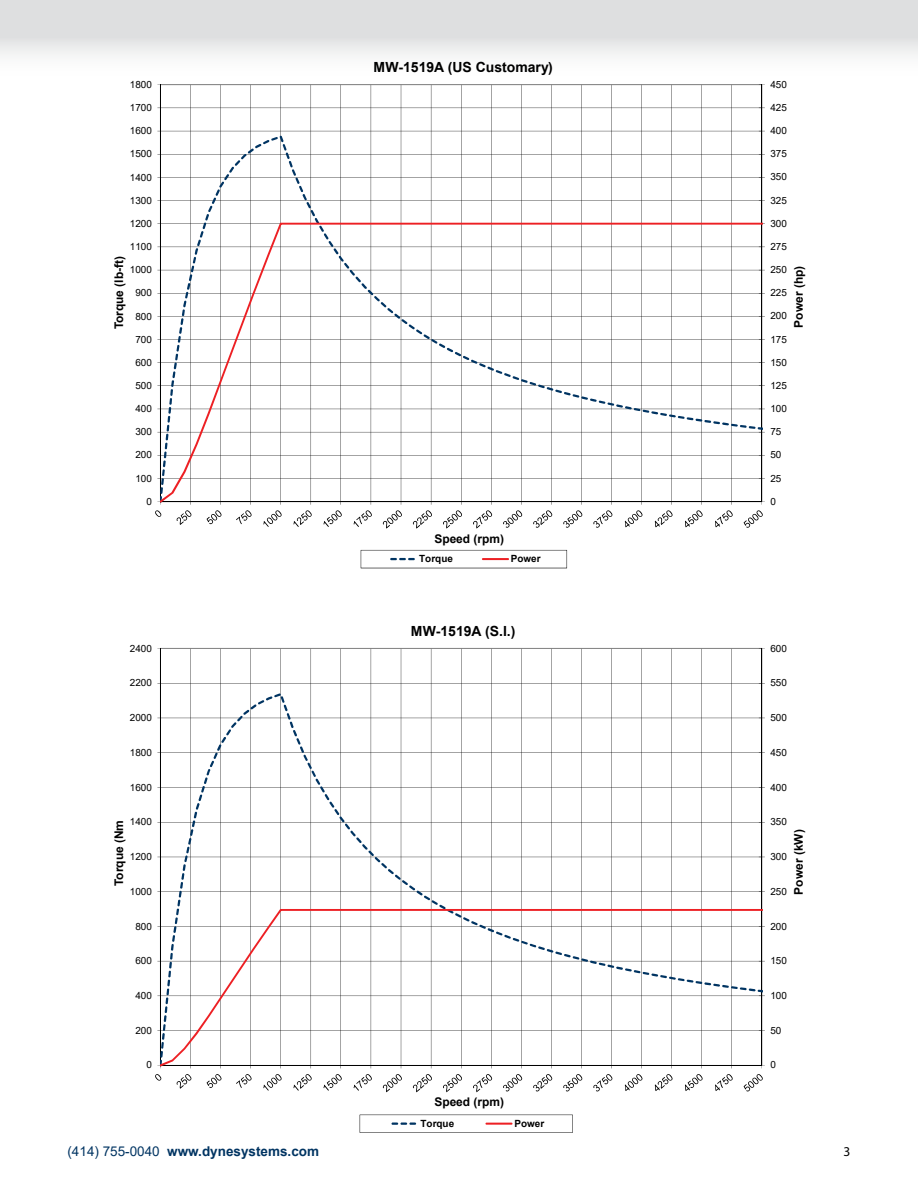
<style>
.page{position:relative;width:918px;height:1188px;background:#fff}
.page>*{position:absolute;margin:0;border:0;box-sizing:border-box;transform-origin:0 0}
.t1{font:700 13.95px "Arial";color:#000}
.t2{font:700 13.5px "Arial";color:#003462}
.t3{font:13.5px "Myriad Pro";color:#000}
.t4{font:700 12px "Arial";color:#000}
.t5{font:9.9px "Arial";color:#000}
.t6{font:700 9.9px "Arial";letter-spacing:.005em;color:#000}
.s1{font-weight:400}
</style>
<div class="page">
<div style="left:0;top:0;width:918px;height:78px;background:linear-gradient(to bottom,#d4d6d7,#fdfefd)"></div>
<svg style="left:160px;top:84px;width:602px;height:52px"></svg>
<hr style="left:762px;top:85px;width:1px;height:417px;background:#000">
<hr style="left:160px;top:85px;width:1px;height:417px;background:#000">
<hr style="left:160px;top:502px;width:602px;height:1px;background:#000">
<svg style="left:161px;top:136px;width:601px;height:87px"></svg>
<svg style="left:160px;top:223px;width:602px;height:279px"></svg>
<svg style="left:155px;top:502px;width:6px;height:15px"></svg>
<svg style="left:177px;top:502px;width:14px;height:23px"></svg>
<svg style="left:207px;top:502px;width:15px;height:22px"></svg>
<svg style="left:236px;top:502px;width:16px;height:22px"></svg>
<svg style="left:263px;top:502px;width:19px;height:25px"></svg>
<svg style="left:293px;top:502px;width:19px;height:25px"></svg>
<svg style="left:323px;top:502px;width:19px;height:25px"></svg>
<svg style="left:354px;top:502px;width:18px;height:25px"></svg>
<svg style="left:383px;top:502px;width:19px;height:27px"></svg>
<svg style="left:413px;top:502px;width:19px;height:27px"></svg>
<svg style="left:443px;top:502px;width:19px;height:27px"></svg>
<svg style="left:473px;top:502px;width:19px;height:27px"></svg>
<svg style="left:503px;top:502px;width:19px;height:26px"></svg>
<svg style="left:533px;top:502px;width:19px;height:26px"></svg>
<svg style="left:563px;top:502px;width:19px;height:26px"></svg>
<svg style="left:593px;top:502px;width:19px;height:26px"></svg>
<svg style="left:625px;top:502px;width:18px;height:25px"></svg>
<svg style="left:655px;top:502px;width:18px;height:25px"></svg>
<svg style="left:685px;top:502px;width:18px;height:25px"></svg>
<svg style="left:715px;top:502px;width:18px;height:25px"></svg>
<svg style="left:744px;top:502px;width:19px;height:26px"></svg>
<svg style="left:361px;top:550px;width:206px;height:18px"></svg>
<hr style="left:482px;top:558px;width:27px;height:2px;background:#ed2024">
<svg style="left:161px;top:648px;width:601px;height:45px"></svg>
<hr style="left:762px;top:648px;width:1px;height:417px;background:#000">
<hr style="left:160px;top:648px;width:1px;height:417px;background:#000">
<svg style="left:161px;top:693px;width:601px;height:216px"></svg>
<svg style="left:160px;top:909px;width:602px;height:157px"></svg>
<svg style="left:155px;top:1074px;width:6px;height:7px"></svg>
<svg style="left:177px;top:1074px;width:14px;height:15px"></svg>
<svg style="left:207px;top:1074px;width:15px;height:14px"></svg>
<svg style="left:236px;top:1074px;width:16px;height:14px"></svg>
<svg style="left:263px;top:1074px;width:19px;height:17px"></svg>
<svg style="left:293px;top:1074px;width:19px;height:17px"></svg>
<svg style="left:323px;top:1074px;width:19px;height:17px"></svg>
<svg style="left:354px;top:1074px;width:18px;height:17px"></svg>
<svg style="left:383px;top:1074px;width:19px;height:18px"></svg>
<svg style="left:413px;top:1074px;width:19px;height:18px"></svg>
<svg style="left:443px;top:1074px;width:19px;height:18px"></svg>
<svg style="left:473px;top:1074px;width:19px;height:18px"></svg>
<svg style="left:503px;top:1074px;width:19px;height:17px"></svg>
<svg style="left:533px;top:1074px;width:19px;height:17px"></svg>
<svg style="left:563px;top:1074px;width:19px;height:17px"></svg>
<svg style="left:593px;top:1074px;width:19px;height:17px"></svg>
<svg style="left:625px;top:1074px;width:18px;height:17px"></svg>
<svg style="left:655px;top:1074px;width:18px;height:17px"></svg>
<svg style="left:685px;top:1074px;width:18px;height:17px"></svg>
<svg style="left:715px;top:1074px;width:18px;height:17px"></svg>
<svg style="left:744px;top:1074px;width:19px;height:17px"></svg>
<svg style="left:360px;top:1115px;width:213px;height:18px"></svg>
<hr style="left:486px;top:1123px;width:26px;height:2px;background:#ed2024">
<p class="t1" style="left:374px;top:58px;width:181px">MW-1519A (US Customary)</p>
<p class="t5" style="left:130px;top:78px;width:24px">1800</p>
<p class="t5" style="left:770px;top:78px;width:18px">450</p>
<p class="t5" style="left:130px;top:101px;width:24px">1700</p>
<p class="t5" style="left:770px;top:101px;width:18px">425</p>
<p class="t5" style="left:130px;top:124px;width:24px">1600</p>
<p class="t5" style="left:770px;top:124px;width:18px">400</p>
<p class="t5" style="left:130px;top:147px;width:24px">1500</p>
<p class="t5" style="left:770px;top:147px;width:18px">375</p>
<p class="t5" style="left:130px;top:170px;width:24px">1400</p>
<p class="t5" style="left:770px;top:170px;width:18px">350</p>
<p class="t5" style="left:130px;top:193px;width:24px">1300</p>
<p class="t5" style="left:770px;top:193px;width:18px">325</p>
<p class="t5" style="left:130px;top:217px;width:24px">1200</p>
<p class="t5" style="left:770px;top:217px;width:18px">300</p>
<p class="t5" style="left:130px;top:240px;width:24px">1100</p>
<p class="t5" style="left:770px;top:240px;width:18px">275</p>
<p class="t4" style="left:110px;top:329px;width:75px;rotate:-90deg">Torque (lb-ft)</p>
<p class="t4" style="left:790px;top:328px;width:63px;rotate:-90deg">Power (hp)</p>
<p class="t5" style="left:770px;top:263px;width:18px">250</p>
<p class="t5" style="left:130px;top:263px;width:24px">1000</p>
<p class="t5" style="left:770px;top:286px;width:18px">225</p>
<p class="t5" style="left:135px;top:286px;width:18px">900</p>
<p class="t5" style="left:770px;top:309px;width:18px">200</p>
<p class="t5" style="left:135px;top:309px;width:18px">800</p>
<p class="t5" style="left:135px;top:332px;width:18px">700</p>
<p class="t5" style="left:770px;top:332px;width:18px">175</p>
<p class="t5" style="left:135px;top:356px;width:18px">600</p>
<p class="t5" style="left:770px;top:356px;width:18px">150</p>
<p class="t5" style="left:135px;top:379px;width:18px">500</p>
<p class="t5" style="left:770px;top:379px;width:18px">125</p>
<p class="t5" style="left:135px;top:402px;width:18px">400</p>
<p class="t5" style="left:770px;top:402px;width:18px">100</p>
<p class="t5" style="left:135px;top:425px;width:18px">300</p>
<p class="t5" style="left:770px;top:425px;width:13px">75</p>
<p class="t5" style="left:135px;top:448px;width:18px">200</p>
<p class="t5" style="left:770px;top:448px;width:13px">50</p>
<p class="t5" style="left:135px;top:471px;width:18px">100</p>
<p class="t5" style="left:770px;top:471px;width:13px">25</p>
<p class="t5" style="left:146px;top:494px;width:7px">0</p>
<p class="t5" style="left:770px;top:494px;width:7px">0</p>
<p class="t4" style="left:434px;top:530px;width:71px">Speed (rpm)</p>
<p class="t6" style="left:419px;top:552px;width:35px">Torque</p>
<p class="t6" style="left:511px;top:552px;width:31px">Power</p>
<p class="t1" style="left:411px;top:621px;width:106px">MW-1519A (S.I.)</p>
<p class="t5" style="left:130px;top:641px;width:24px">2400</p>
<p class="t5" style="left:770px;top:641px;width:18px">600</p>
<p class="t5" style="left:130px;top:676px;width:24px">2200</p>
<p class="t5" style="left:770px;top:676px;width:18px">550</p>
<p class="t5" style="left:130px;top:711px;width:24px">2000</p>
<p class="t5" style="left:770px;top:711px;width:18px">500</p>
<p class="t5" style="left:130px;top:745px;width:24px">1800</p>
<p class="t5" style="left:770px;top:745px;width:18px">450</p>
<p class="t5" style="left:130px;top:780px;width:24px">1600</p>
<p class="t5" style="left:770px;top:780px;width:18px">400</p>
<p class="t5" style="left:130px;top:815px;width:24px">1400</p>
<p class="t4" style="left:110px;top:886px;width:68px;rotate:-90deg">Torque (Nm</p>
<p class="t5" style="left:130px;top:850px;width:24px">1200</p>
<p class="t5" style="left:130px;top:884px;width:24px">1000</p>
<p class="t5" style="left:770px;top:815px;width:18px">350</p>
<p class="t4" style="left:790px;top:895px;width:67px;rotate:-90deg">Power (kW)</p>
<p class="t5" style="left:770px;top:850px;width:18px">300</p>
<p class="t5" style="left:770px;top:884px;width:18px">250</p>
<p class="t5" style="left:135px;top:919px;width:18px">800</p>
<p class="t5" style="left:770px;top:919px;width:18px">200</p>
<p class="t5" style="left:135px;top:954px;width:18px">600</p>
<p class="t5" style="left:770px;top:954px;width:18px">150</p>
<p class="t5" style="left:135px;top:989px;width:18px">400</p>
<p class="t5" style="left:770px;top:989px;width:18px">100</p>
<p class="t5" style="left:135px;top:1023px;width:18px">200</p>
<p class="t5" style="left:770px;top:1023px;width:13px">50</p>
<p class="t5" style="left:146px;top:1058px;width:7px">0</p>
<p class="t5" style="left:770px;top:1058px;width:7px">0</p>
<p class="t4" style="left:434px;top:1094px;width:71px">Speed (rpm)</p>
<p class="t6" style="left:421px;top:1116px;width:35px">Torque</p>
<p class="t6" style="left:514px;top:1116px;width:31px">Power</p>
<h2 class="t2" style="left:68px;top:1142px;width:253px"><span class="s1">(414) 755-0040</span> www.dynesystems.com</h2>
<h2 class="t3" style="left:844px;top:1143px;width:8px">3</h2>
</div>
